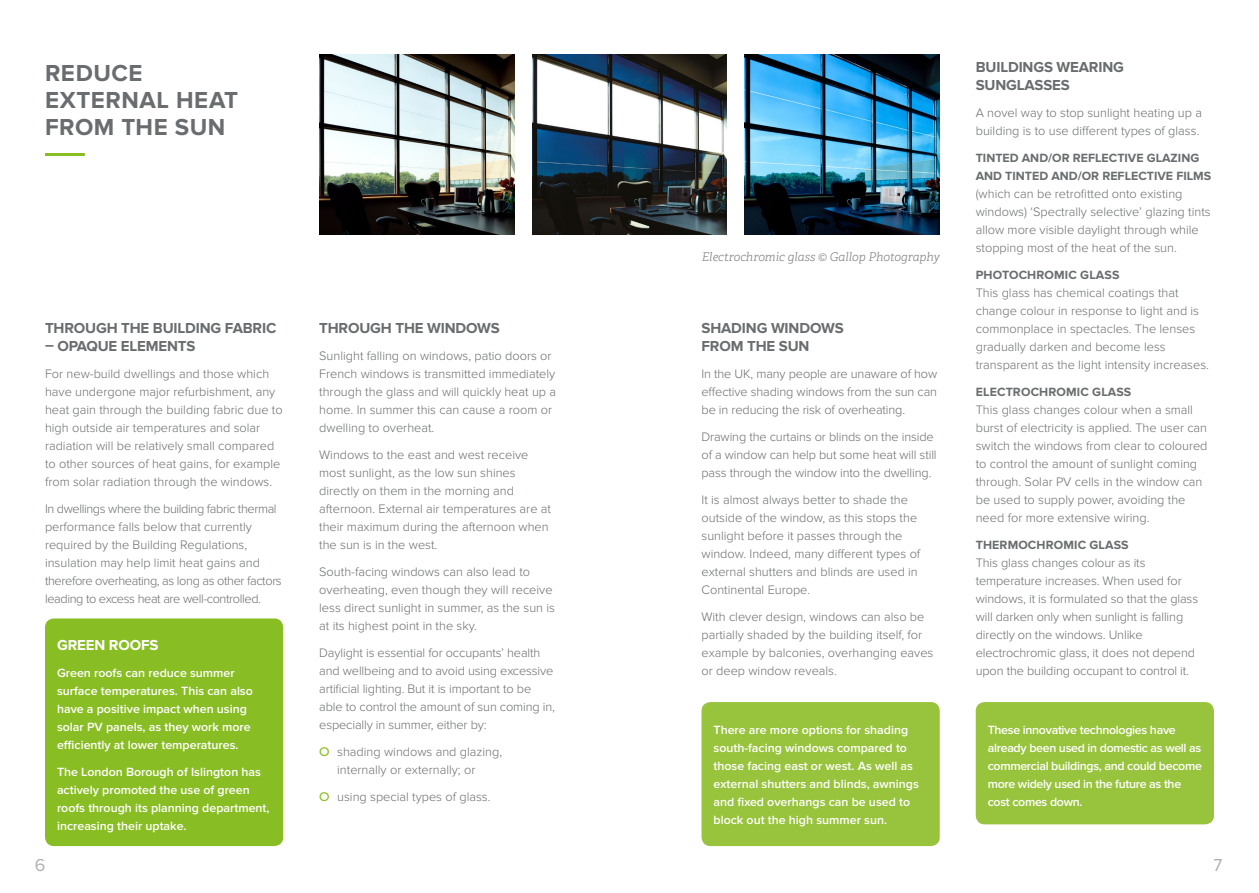
<style>
.page{position:relative;width:1259px;height:893px;background:#fff}
.page>*{position:absolute;margin:0;border:0;box-sizing:border-box;transform-origin:0 0}
.t1{font:700 24px/27px "Proxima Nova";letter-spacing:.02em;color:#696d6f}
.t2{font:18px "Proxima Nova";color:#afb1b3}
.t3{font:700 15px/18px "Proxima Nova";letter-spacing:-.01em;color:#696d6f}
.H3___White{font:700 15px "Proxima Nova";letter-spacing:-.01em;color:#fff}
.Body{font:300 12.75px/18px "Proxima Nova";color:#696d6f}
.Body-2{font:300 12.75px/18px "Proxima Nova";letter-spacing:-.03em;color:#696d6f}
.Call_Out___Body{font:600 12.3px/18px "Proxima Nova";color:#fff}
.Call_Out___Body-2{font:600 12.3px/18px "Proxima Nova";letter-spacing:-.025em;color:#fff}
.t4{font:700 12.3px/18px "Proxima Nova";color:#696d6f}
.Note{font:italic 300 12px "Adelle";color:#848789}
.s1{font-family:"Gill Sans MT Pro";font-weight:500;color:#89bd24}
</style>
<div class="page">
<div style="left:701px;top:702px;width:238px;height:144px;background:#98c33c;border-radius:9px"></div>
<div style="left:975px;top:702px;width:239px;height:122px;background:#98c33c;border-radius:9px"></div>
<hr style="left:45px;top:153px;width:40px;height:3px;background:#89bd24">
<img style="left:745px;top:54px;width:194px;height:180px">
<img style="left:319px;top:54px;width:195px;height:180px">
<img style="left:532px;top:54px;width:195px;height:180px">
<div style="left:45px;top:618px;width:238px;height:228px;background:#89bd24;border-radius:9px"></div>
<h1 class="t1" style="left:45px;top:60px;width:195px">REDUCE<br>EXTERNAL HEAT<br>FROM THE SUN</h1>
<h3 class="t3" style="left:45px;top:319px;width:233px">THROUGH THE BUILDING FABRIC</h3>
<h3 class="t3" style="left:45px;top:337px;width:152px">– OPAQUE ELEMENTS</h3>
<p class="Body" style="left:45px;top:365px;width:239px">For new-build dwellings and those which have undergone major refurbishment, any heat gain through the building fabric due to high outside air temperatures and solar radiation will be relatively small compared to other sources of heat gains, for example from solar radiation through the windows.</p>
<p class="Body-2" style="left:45px;top:500px;width:238px">In dwellings where the building fabric thermal performance falls below that currently required by the Building Regulations, insulation may help limit heat gains and therefore overheating, as long as other factors leading to excess heat are well-controlled.</p>
<p class="H3___White" style="left:57px;top:636px;width:103px">GREEN ROOFS</p>
<p class="Call_Out___Body" style="left:57px;top:664px;width:197px">Green roofs can reduce summer surface temperatures. This can also have a positive impact when using solar PV panels, as they work more efficiently at lower temperatures.</p>
<p class="Call_Out___Body" style="left:57px;top:763px;width:214px">The London Borough of Islington has actively promoted the use of green roofs through its planning department, increasing their uptake.</p>
<h3 class="t3" style="left:319px;top:319px;width:182px">THROUGH THE WINDOWS</h3>
<p class="Body" style="left:319px;top:347px;width:238px">Sunlight falling on windows, patio doors or French windows is transmitted immediately through the glass and will quickly heat up a home. In summer this can cause a room or dwelling to overheat.</p>
<p class="Body" style="left:319px;top:446px;width:233px">Windows to the east and west receive most sunlight, as the low sun shines directly on them in the morning and afternoon. External air temperatures are at their maximum during the afternoon when the sun is in the west.</p>
<p class="Body" style="left:319px;top:563px;width:237px">South-facing windows can also lead to overheating, even though they will receive less direct sunlight in summer, as the sun is at its highest point in the sky.</p>
<p class="Body" style="left:319px;top:644px;width:237px">Daylight is essential for occupants’ health and wellbeing and to avoid using excessive artificial lighting. But it is important to be able to control the amount of sun coming in, especially in summer, either by:</p>
<p class="Body" style="left:337px;top:743px;width:166px;text-indent:-18px"><span class="s1">O</span> shading windows and glazing, internally or externally; or</p>
<p class="Body" style="left:319px;top:788px;width:173px"><span class="s1">O</span> using special types of glass.</p>
<p class="Note" style="left:702px;top:249px;width:239px">Electrochromic glass © Gallop Photography</p>
<h3 class="t3" style="left:701px;top:319px;width:144px">SHADING WINDOWS<br>FROM THE SUN</h3>
<p class="Body" style="left:701px;top:365px;width:237px;text-align:justify">In the UK, many people are unaware of how effective shading windows from the sun can be in reducing the risk of overheating.</p>
<p class="Body" style="left:701px;top:428px;width:237px">Drawing the curtains or blinds on the inside of a window can help but some heat will still pass through the window into the dwelling.</p>
<p class="Body" style="left:701px;top:491px;width:220px">It is almost always better to shade the outside of the window, as this stops the sunlight before it passes through the window. Indeed, many different types of external shutters and blinds are used in Continental Europe.</p>
<p class="Body" style="left:701px;top:608px;width:233px">With clever design, windows can also be partially shaded by the building itself, for example by balconies, overhanging eaves or deep window reveals.</p>
<h3 class="t3" style="left:975px;top:58px;width:150px">BUILDINGS WEARING<br>SUNGLASSES</h3>
<p class="Body" style="left:975px;top:104px;width:228px">A novel way to stop sunlight heating up a building is to use different types of glass.</p>
<h4 class="t4" style="left:975px;top:149px;width:237px">TINTED AND/OR REFLECTIVE GLAZING<br>AND TINTED AND/OR REFLECTIVE FILMS</h4>
<p class="Body" style="left:975px;top:185px;width:236px">(which can be retrofitted onto existing windows) ‘Spectrally selective’ glazing tints allow more visible daylight through while stopping most of the heat of the sun.</p>
<h4 class="t4" style="left:975px;top:266px;width:145px">PHOTOCHROMIC GLASS</h4>
<p class="Body" style="left:975px;top:284px;width:235px">This glass has chemical coatings that change colour in response to light and is commonplace in spectacles. The lenses gradually darken and become less transparent as the light intensity increases.</p>
<h4 class="t4" style="left:975px;top:383px;width:157px">ELECTROCHROMIC GLASS</h4>
<p class="Body" style="left:975px;top:401px;width:233px">This glass changes colour when a small burst of electricity is applied. The user can switch the windows from clear to coloured to control the amount of sunlight coming through. Solar PV cells in the window can be used to supply power, avoiding the need for more extensive wiring.</p>
<h4 class="t4" style="left:975px;top:536px;width:154px">THERMOCHROMIC GLASS</h4>
<p class="Body" style="left:975px;top:554px;width:224px">This glass changes colour as its temperature increases. When used for windows, it is formulated so that the glass will darken only when sunlight is falling directly on the windows. Unlike electrochromic glass, it does not depend upon the building occupant to control it.</p>
<p class="Call_Out___Body" style="left:713px;top:721px;width:207px">There are more options for shading south-facing windows compared to those facing east or west. As well as external shutters and blinds, awnings and fixed overhangs can be used to block out the high summer sun.</p>
<p class="Call_Out___Body-2" style="left:987px;top:721px;width:216px">These innovative technologies have already been used in domestic as well as commercial buildings, and could become more widely used in the future as the cost comes down.</p>
<h2 class="t2" style="left:34px;top:855px;width:12px">6</h2>
<h2 class="t2" style="left:1214px;top:855px;width:11px">7</h2>
</div>
